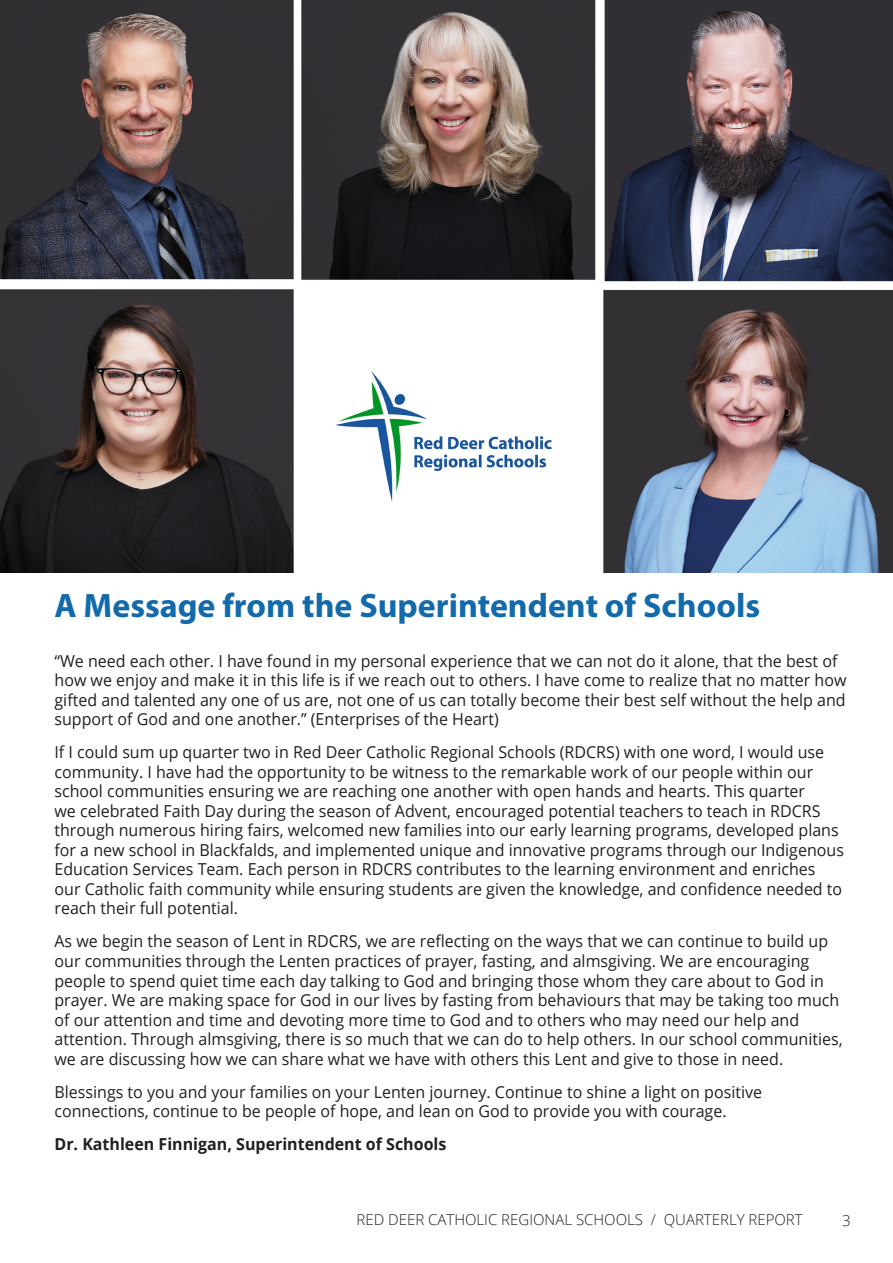
<style>
.page{position:relative;width:893px;height:1263px;background:#fff}
.page>*{position:absolute;margin:0;border:0;box-sizing:border-box;transform-origin:0 0}
.Newsletter_Title{font:700 33.9px "Myriad Pro";color:#126aab}
.Body_copy{font:16.5px/19.5px "Open Sans";color:#231f20}
.Body_copy-2{font:700 16.5px "Open Sans";color:#231f20}
.Page_Section_Title_-_Black{font:300 15px "Open Sans";color:#231f20}
.Table_of_Contents_Numbers{font:300 15px "Open Sans";color:#231f20}
</style>
<div class="page">
<img style="left:0;top:0;width:893px;height:573px">
<p class="Newsletter_Title" style="left:55px;top:583px;width:707px">A Message from the Superintendent of Schools</p>
<p class="Body_copy" style="left:55px;top:651px;width:793px">“We need each other. I have found in my personal experience that we can not do it alone, that the best of how we enjoy and make it in this life is if we reach out to others. I have come to realize that no matter how gifted and talented any one of us are, not one of us can totally become their best self without the help and support of God and one another.” (Enterprises of the Heart)</p>
<p class="Body_copy" style="left:55px;top:742px;width:791px">If I could sum up quarter two in Red Deer Catholic Regional Schools (RDCRS) with one word, I would use community. I have had the opportunity to be witness to the remarkable work of our people within our school communities ensuring we are reaching one another with open hands and hearts. This quarter<br>we celebrated Faith Day during the season of Advent, encouraged potential teachers to teach in RDCRS through numerous hiring fairs, welcomed new families into our early learning programs, developed plans for a new school in Blackfalds, and implemented unique and innovative programs through our Indigenous Education Services Team. Each person in RDCRS contributes to the learning environment and enriches our Catholic faith community while ensuring students are given the knowledge, and confidence needed to reach their full potential.</p>
<p class="Body_copy" style="left:55px;top:931px;width:790px">As we begin the season of Lent in RDCRS, we are reflecting on the ways that we can continue to build up our communities through the Lenten practices of prayer, fasting, and almsgiving. We are encouraging people to spend quiet time each day talking to God and bringing those whom they care about to God in prayer. We are making space for God in our lives by fasting from behaviours that may be taking too much of our attention and time and devoting more time to God and to others who may need our help and attention. Through almsgiving, there is so much that we can do to help others. In our school communities, we are discussing how we can share what we have with others this Lent and give to those in need.</p>
<p class="Body_copy" style="left:55px;top:1081px;width:709px">Blessings to you and your families on your Lenten journey. Continue to shine a light on positive connections, continue to be people of hope, and lean on God to provide you with courage.</p>
<p class="Body_copy-2" style="left:55px;top:1132px;width:393px">Dr. Kathleen Finnigan, Superintendent of Schools</p>
<p class="Page_Section_Title_-_Black" style="left:357px;top:1209px;width:448px">RED DEER CATHOLIC REGIONAL SCHOOLS / QUARTERLY REPORT</p>
<p class="Table_of_Contents_Numbers" style="left:842px;top:1210px;width:10px">3</p>
</div>
